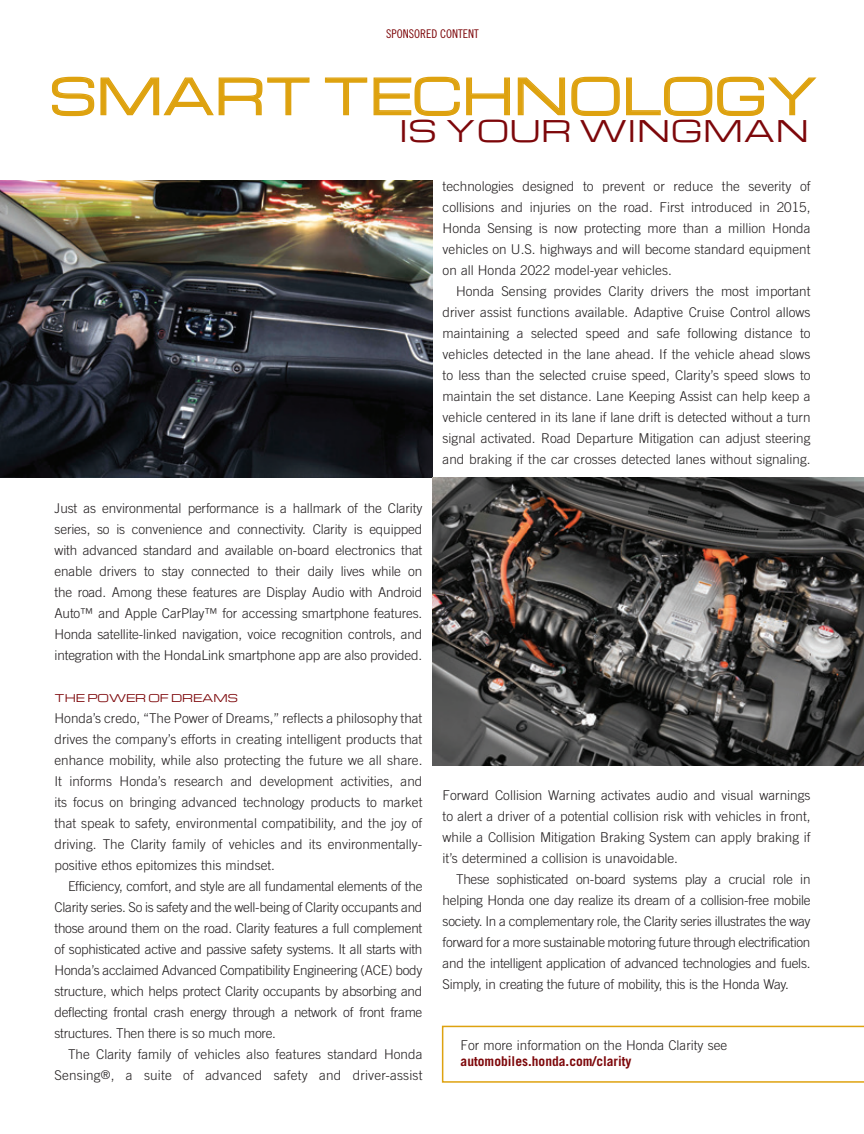
<style>
.page{position:relative;width:864px;height:1134px;background:#fff}
.page>*{position:absolute;margin:0;border:0;box-sizing:border-box;transform-origin:0 0}
.t1{font:48.6px "Michroma";color:#dea20f}
.t2{font:29.25px "Michroma";letter-spacing:.03em;color:#7d070a}
.Layout_Text__garamon{font:300 13.5px/21px "Trade Gothic";color:#231f20;text-align:justify}
.Layout_Text__garamon-2{font:700 13.5px "Trade Gothic";color:#7d070a}
.t3{font:12px "Trade Gothic LT Std Cn 18";color:#7d070a}
.t4{font:10.5px "Michroma";color:#7d070a}
.s1{font-size:12px}
</style>
<div class="page">
<svg style="left:441px;top:1025px;width:423px;height:58px"></svg>
<img style="left:0;top:180px;width:433px;height:298px">
<svg style="left:52px;top:76px;width:258px;height:41px"></svg>
<svg style="left:324px;top:76px;width:186px;height:40px"></svg>
<svg style="left:517px;top:76px;width:300px;height:40px"></svg>
<img style="left:432px;top:478px;width:432px;height:288px">
<p class="t3" style="left:386px;top:27px;width:94px">SPONSORED CONTENT</p>
<p class="t1" style="left:50px;top:69px;width:771px">SMART TECHNOLOGY</p>
<p class="t2" style="left:399px;top:115px;width:411px">IS YOUR WINGMAN</p>
<p class="Layout_Text__garamon" style="left:55px;top:498px;width:369px">Just as environmental performance is a hallmark of the Clarity series, so is convenience and connectivity. Clarity is equipped with advanced standard and available on-board electronics that enable drivers to stay connected to their daily lives while on the road. Among these features are Display Audio with Android Auto™ and Apple CarPlay™ for accessing smartphone features.<br>Honda satellite-linked navigation, voice recognition controls, and integration with the HondaLink smartphone app are also provided.</p>
<p class="t4" style="left:55px;top:693px;width:185px">THE POWER OF DREAMS</p>
<p class="Layout_Text__garamon" style="left:55px;top:708px;width:369px">Honda’s credo, “The Power of Dreams,” reflects a philosophy that drives the company’s efforts in creating intelligent products that enhance mobility, while also protecting the future we all share.<br>It informs Honda’s research and development activities, and its focus on bringing advanced technology products to market that speak to safety, environmental compatibility, and the joy of driving. The Clarity family of vehicles and its environmentally&shy;positive ethos epitomizes this mindset.</p>
<p class="Layout_Text__garamon" style="left:55px;top:876px;width:369px;text-indent:14px">Efficiency, comfort, and style are all fundamental elements of the Clarity series. So is safety and the well-being of Clarity occupants and those around them on the road. Clarity features a full complement of sophisticated active and passive safety systems. It all starts with Honda’s acclaimed Advanced Compatibility Engineering (ACE) body structure, which helps protect Clarity occupants by absorbing and deflecting frontal crash energy through a network of front frame structures. Then there is so much more.</p>
<p class="Layout_Text__garamon" style="left:55px;top:1044px;width:370px;text-align:right">The Clarity family of vehicles also features standard Honda<br>Sensing<span class="s1">®</span>, a suite of advanced safety and driver-assist</p>
<p class="Layout_Text__garamon" style="left:443px;top:175px;width:369px">technologies designed to prevent or reduce the severity of collisions and injuries on the road. First introduced in 2015, Honda Sensing is now protecting more than a million Honda vehicles on U.S. highways and will become standard equipment on all Honda 2022 model-year vehicles.</p>
<p class="Layout_Text__garamon" style="left:443px;top:280px;width:369px;text-indent:14px">Honda Sensing provides Clarity drivers the most important driver assist functions available. Adaptive Cruise Control allows maintaining a selected speed and safe following distance to vehicles detected in the lane ahead. If the vehicle ahead slows to less than the selected cruise speed, Clarity’s speed slows to maintain the set distance. Lane Keeping Assist can help keep a vehicle centered in its lane if lane drift is detected without a turn signal activated. Road Departure Mitigation can adjust steering and braking if the car crosses detected lanes without signaling.</p>
<p class="Layout_Text__garamon" style="left:443px;top:784px;width:369px">Forward Collision Warning activates audio and visual warnings to alert a driver of a potential collision risk with vehicles in front, while a Collision Mitigation Braking System can apply braking if it’s determined a collision is unavoidable.</p>
<p class="Layout_Text__garamon" style="left:443px;top:868px;width:369px;text-indent:14px">These sophisticated on-board systems play a crucial role in helping Honda one day realize its dream of a collision-free mobile society. In a complementary role, the Clarity series illustrates the way forward for a more sustainable motoring future through electrification and the intelligent application of advanced technologies and fuels.<br>Simply, in creating the future of mobility, this is the Honda Way.</p>
<p class="Layout_Text__garamon" style="left:461px;top:1034px;width:268px">For more information on the Honda Clarity see</p>
<p class="Layout_Text__garamon-2" style="left:461px;top:1053px;width:173px">automobiles.honda.com/clarity</p>
</div>
